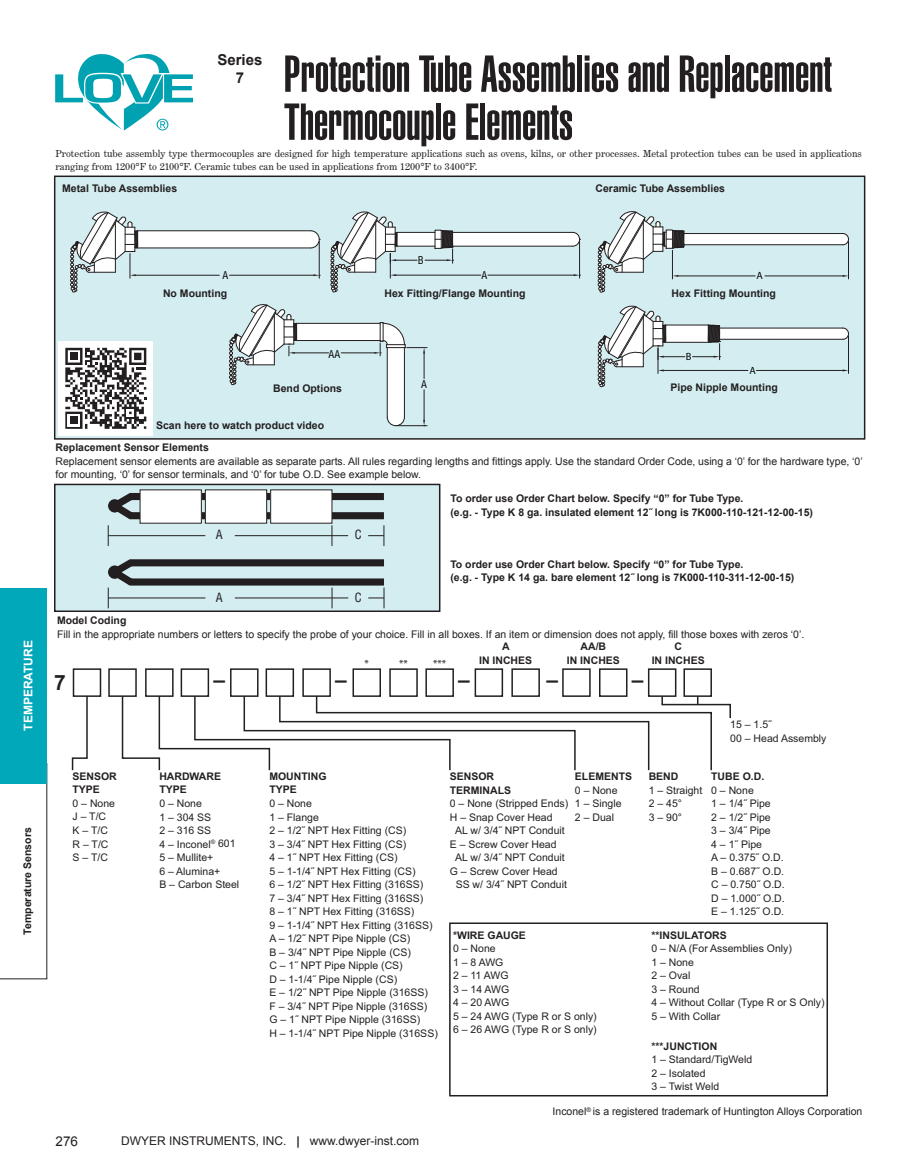
<style>
.page{position:relative;width:918px;height:1175px;background:#fff}
.page>*{position:absolute;margin:0;border:0;box-sizing:border-box;transform-origin:0 0}
.t1{font:900 extra-condensed 51px/48px "Helvetica";color:#231f20}
.t2{font:700 21px "Arial";color:#231f20}
.t3{font:700 15px/18px "Arial";color:#231f20;text-align:center}
.t4{font:13.5px "Arial";color:#231f20}
.t5{font:condensed 12.45px "Helvetica";color:#231f20}
.t6{font:12px "Arial";color:#231f20}
.t7{font:700 12px "Arial";color:#fff}
.t8{font:10.5px/13.5px "Arial";color:#231f20}
.t9{font:700 10.5px/13.5px "Arial";color:#231f20}
.t10{font:10.5px/13.5px "Century Expanded T";color:#231f20}
.t11{font:10.5px "Myriad Pro";color:#231f20}
.t12{font:condensed 10.5px "Helvetica";color:#040503}
.t13{font:10.5px "Myriad Pro";color:#040503}
.s1{font-weight:700}
</style>
<div class="page">
<svg style="left:0;top:783px;width:47px;height:196px"></svg>
<div style="left:0;top:587px;width:47px;height:196px;background:#00a8b9"></div>
<div style="left:56px;top:485px;width:383px;height:125px;background:#d4edf1"></div>
<div style="left:54px;top:484px;width:386px;height:128px;border:2px solid #231f20"></div>
<div style="left:55px;top:177px;width:809px;height:261px;background:#d4edf1"></div>
<div style="left:54px;top:175px;width:811px;height:264px;border:2px solid #231f20"></div>
<svg style="left:55px;top:54px;width:138px;height:77px"></svg>
<svg style="left:108px;top:489px;width:277px;height:57px"></svg>
<div style="left:73px;top:668px;width:28px;height:29px;border:2px solid #231f20"></div>
<div style="left:108px;top:668px;width:29px;height:29px;border:2px solid #231f20"></div>
<div style="left:145px;top:668px;width:29px;height:29px;border:2px solid #231f20"></div>
<div style="left:181px;top:668px;width:28px;height:29px;border:2px solid #231f20"></div>
<div style="left:230px;top:668px;width:29px;height:29px;border:2px solid #231f20"></div>
<div style="left:266px;top:668px;width:28px;height:29px;border:2px solid #231f20"></div>
<div style="left:302px;top:668px;width:29px;height:29px;border:2px solid #231f20"></div>
<div style="left:353px;top:668px;width:28px;height:29px;border:2px solid #231f20"></div>
<div style="left:389px;top:668px;width:29px;height:29px;border:2px solid #231f20"></div>
<div style="left:475px;top:668px;width:28px;height:29px;border:2px solid #231f20"></div>
<div style="left:511px;top:668px;width:29px;height:29px;border:2px solid #231f20"></div>
<div style="left:562px;top:668px;width:29px;height:29px;border:2px solid #231f20"></div>
<div style="left:599px;top:668px;width:29px;height:29px;border:2px solid #231f20"></div>
<div style="left:648px;top:668px;width:28px;height:29px;border:2px solid #231f20"></div>
<div style="left:683px;top:668px;width:29px;height:29px;border:2px solid #231f20"></div>
<svg style="left:71px;top:694px;width:17px;height:77px"></svg>
<div style="left:449px;top:922px;width:379px;height:174px;border:2px solid #231f20"></div>
<div style="left:425px;top:668px;width:29px;height:29px;border:2px solid #231f20"></div>
<svg style="left:121px;top:694px;width:610px;height:77px"></svg>
<svg style="left:108px;top:559px;width:277px;height:49px"></svg>
<div style="left:59px;top:341px;width:94px;height:94px;background:#fff"></div>
<svg style="left:65px;top:348px;width:81px;height:81px"></svg>
<svg style="left:330px;top:211px;width:251px;height:82px"></svg>
<svg style="left:70px;top:211px;width:250px;height:82px"></svg>
<svg style="left:229px;top:304px;width:198px;height:122px"></svg>
<svg style="left:598px;top:211px;width:251px;height:176px"></svg>
<h3 class="t3" style="left:217px;top:51px;width:47px">Series<br>7</h3>
<h1 class="t1" style="left:284px;top:53px;width:550px">Protection Tube Assemblies and Replacement<br>Thermocouple Elements</h1>
<p class="t10" style="left:56px;top:146px;width:808px">Protection tube assembly type thermocouples are designed for high temperature applications such as ovens, kilns, or other processes. Metal protection tubes can be used in applications ranging from 1200°F to 2100°F. Ceramic tubes can be used in applications from 1200°F to 3400°F.</p>
<p class="t9" style="left:62px;top:181px;width:116px">Metal Tube Assemblies</p>
<p class="t9" style="left:596px;top:181px;width:131px">Ceramic Tube Assemblies</p>
<p class="t7" style="left:21px;top:730px;width:92px;rotate:-90deg">TEMPERATURE</p>
<p class="t9" style="left:21px;top:934px;width:109px;rotate:-90deg">Temperature Sensors</p>
<p class="t12" style="left:418px;top:255px;width:7px">B</p>
<p class="t12" style="left:223px;top:269px;width:7px">A</p>
<p class="t12" style="left:481px;top:269px;width:7px">A</p>
<p class="t9" style="left:163px;top:286px;width:66px">No Mounting</p>
<p class="t9" style="left:385px;top:286px;width:143px">Hex Fitting/Flange Mounting</p>
<p class="t12" style="left:329px;top:348px;width:13px">AA</p>
<p class="t9" style="left:273px;top:381px;width:70px">Bend Options</p>
<p class="t9" style="left:156px;top:419px;width:170px">Scan here to watch product video</p>
<p class="t12" style="left:421px;top:379px;width:7px">A</p>
<p class="t13" style="left:756px;top:272px;width:8px">A</p>
<p class="t9" style="left:672px;top:286px;width:106px">Hex Fitting Mounting</p>
<p class="t13" style="left:686px;top:353px;width:7px">B</p>
<p class="t13" style="left:749px;top:367px;width:8px">A</p>
<p class="t9" style="left:671px;top:381px;width:109px">Pipe Nipple Mounting</p>
<p class="t9" style="left:56px;top:441px;width:155px">Replacement Sensor Elements</p>
<p class="t8" style="left:56px;top:454px;width:809px">Replacement sensor elements are available as separate parts. All rules regarding lengths and fittings apply. Use the standard Order Code, using a ‘0’ for the hardware type, ‘0’ for mounting, ‘0’ for sensor terminals, and ‘0’ for tube O.D. See example below.</p>
<p class="t5" style="left:216px;top:527px;width:8px">A</p>
<p class="t5" style="left:355px;top:527px;width:8px">C</p>
<p class="t5" style="left:216px;top:590px;width:8px">A</p>
<p class="t5" style="left:355px;top:590px;width:8px">C</p>
<p class="t9" style="left:450px;top:492px;width:364px">To order use Order Chart below. Specify “0” for Tube Type.<br>(e.g. - Type K 8 ga. insulated element 12˝ long is 7K000-110-121-12-00-15)</p>
<p class="t9" style="left:450px;top:557px;width:346px">To order use Order Chart below. Specify “0” for Tube Type.<br>(e.g. - Type K 14 ga. bare element 12˝ long is 7K000-110-311-12-00-15)</p>
<p class="t9" style="left:57px;top:613px;width:71px">Model Coding</p>
<p class="t8" style="left:57px;top:627px;width:749px">Fill in the appropriate numbers or letters to specify the probe of your choice. Fill in all boxes. If an item or dimension does not apply, fill those boxes with zeros ‘0’.</p>
<p class="t11" style="left:365px;top:659px;width:6px">*</p>
<p class="t11" style="left:399px;top:659px;width:10px">**</p>
<p class="t11" style="left:433px;top:659px;width:15px">***</p>
<p class="t9" style="left:479px;top:640px;width:55px;text-align:center">A<br>IN INCHES</p>
<p class="t9" style="left:567px;top:640px;width:55px;text-align:center">AA/B<br>IN INCHES</p>
<p class="t9" style="left:652px;top:640px;width:55px;text-align:center">C<br>IN INCHES</p>
<h2 class="t2" style="left:54px;top:668px;width:13px">7</h2>
<h2 class="t2" style="left:214px;top:666px;width:13px">–</h2>
<h2 class="t2" style="left:335px;top:666px;width:13px">–</h2>
<h2 class="t2" style="left:458px;top:666px;width:13px">–</h2>
<h2 class="t2" style="left:546px;top:666px;width:13px">–</h2>
<h2 class="t2" style="left:632px;top:666px;width:13px">–</h2>
<p class="t8" style="left:730px;top:717px;width:98px">15 – 1.5˝<br>00 – Head Assembly</p>
<p class="t9" style="left:73px;top:770px;width:46px">SENSOR<br>TYPE</p>
<p class="t8" style="left:73px;top:796px;width:44px">0 – None<br>J – T/C<br>K – T/C<br>R – T/C<br>S – T/C</p>
<p class="t9" style="left:159px;top:770px;width:63px">HARDWARE<br>TYPE</p>
<p class="t8" style="left:159px;top:796px;width:81px">0 – None<br>1 – 304 SS<br>2 – 316 SS<br>4 – Inconel<sup>®</sup> 601<br>5 – Mullite+<br>6 – Alumina+<br>B – Carbon Steel</p>
<p class="t9" style="left:269px;top:770px;width:59px">MOUNTING<br>TYPE</p>
<p class="t8" style="left:269px;top:796px;width:170px">0 – None<br>1 – Flange<br>2 – 1/2˝ NPT Hex Fitting (CS)<br>3 – 3/4˝ NPT Hex Fitting (CS)<br>4 – 1˝ NPT Hex Fitting (CS)<br>5 – 1-1/4˝ NPT Hex Fitting (CS)<br>6 – 1/2˝ NPT Hex Fitting (316SS)<br>7 – 3/4˝ NPT Hex Fitting (316SS)<br>8 – 1˝ NPT Hex Fitting (316SS)<br>9 – 1-1/4˝ NPT Hex Fitting (316SS)<br>A – 1/2˝ NPT Pipe Nipple (CS)<br>B – 3/4˝ NPT Pipe Nipple (CS)<br>C – 1˝ NPT Pipe Nipple (CS)<br>D – 1-1/4˝ Pipe Nipple (CS)<br>E – 1/2˝ NPT Pipe Nipple (316SS)<br>F – 3/4˝ NPT Pipe Nipple (316SS)<br>G – 1˝ NPT Pipe Nipple (316SS)<br>H – 1-1/4˝ NPT Pipe Nipple (316SS)</p>
<p class="t4" style="left:56px;top:1133px;width:24px">276</p>
<p class="t6" style="left:121px;top:1133px;width:300px">DWYER INSTRUMENTS, INC. <span class="s1">|</span> www.dwyer-inst.com</p>
<p class="t9" style="left:450px;top:770px;width:63px">SENSOR<br>TERMINALS</p>
<p class="t8" style="left:450px;top:796px;width:120px">0 – None (Stripped Ends)</p>
<p class="t8" style="left:450px;top:810px;width:104px">H – Snap Cover Head</p>
<p class="t8" style="left:455px;top:823px;width:111px">AL w/ 3/4˝ NPT Conduit</p>
<p class="t8" style="left:450px;top:837px;width:108px">E – Screw Cover Head</p>
<p class="t8" style="left:455px;top:850px;width:111px">AL w/ 3/4˝ NPT Conduit</p>
<p class="t8" style="left:450px;top:864px;width:109px">G – Screw Cover Head</p>
<p class="t8" style="left:456px;top:877px;width:113px">SS w/ 3/4˝ NPT Conduit</p>
<p class="t9" style="left:575px;top:770px;width:59px">ELEMENTS</p>
<p class="t8" style="left:575px;top:783px;width:48px">0 – None<br>1 – Single<br>2 – Dual</p>
<p class="t9" style="left:453px;top:928px;width:74px">*WIRE GAUGE</p>
<p class="t8" style="left:453px;top:942px;width:145px">0 – None<br>1 – 8 AWG<br>2 – 11 AWG<br>3 – 14 AWG<br>4 – 20 AWG<br>5 – 24 AWG (Type R or S only)<br>6 – 26 AWG (Type R or S only)</p>
<p class="t9" style="left:649px;top:770px;width:31px">BEND</p>
<p class="t8" style="left:649px;top:783px;width:55px">1 – Straight<br>2 – 45°<br>3 – 90°</p>
<p class="t9" style="left:711px;top:770px;width:55px">TUBE O.D.</p>
<p class="t8" style="left:711px;top:783px;width:75px">0 – None<br>1 – 1/4˝ Pipe<br>2 – 1/2˝ Pipe<br>3 – 3/4˝ Pipe<br>4 – 1˝ Pipe<br>A – 0.375˝ O.D.<br>B – 0.687˝ O.D.<br>C – 0.750˝ O.D.<br>D – 1.000˝ O.D.<br>E – 1.125˝ O.D.</p>
<p class="t9" style="left:651px;top:928px;width:77px">**INSULATORS</p>
<p class="t8" style="left:651px;top:942px;width:175px">0 – N/A (For Assemblies Only)<br>1 – None<br>2 – Oval<br>3 – Round<br>4 – Without Collar (Type R or S Only)<br>5 – With Collar</p>
<p class="t9" style="left:651px;top:1039px;width:67px">***JUNCTION</p>
<p class="t8" style="left:651px;top:1053px;width:102px">1 – Standard/TigWeld<br>2 – Isolated<br>3 – Twist Weld</p>
<p class="t8" style="left:553px;top:1104px;width:311px">Inconel<sup>®</sup> is a registered trademark of Huntington Alloys Corporation</p>
</div>
